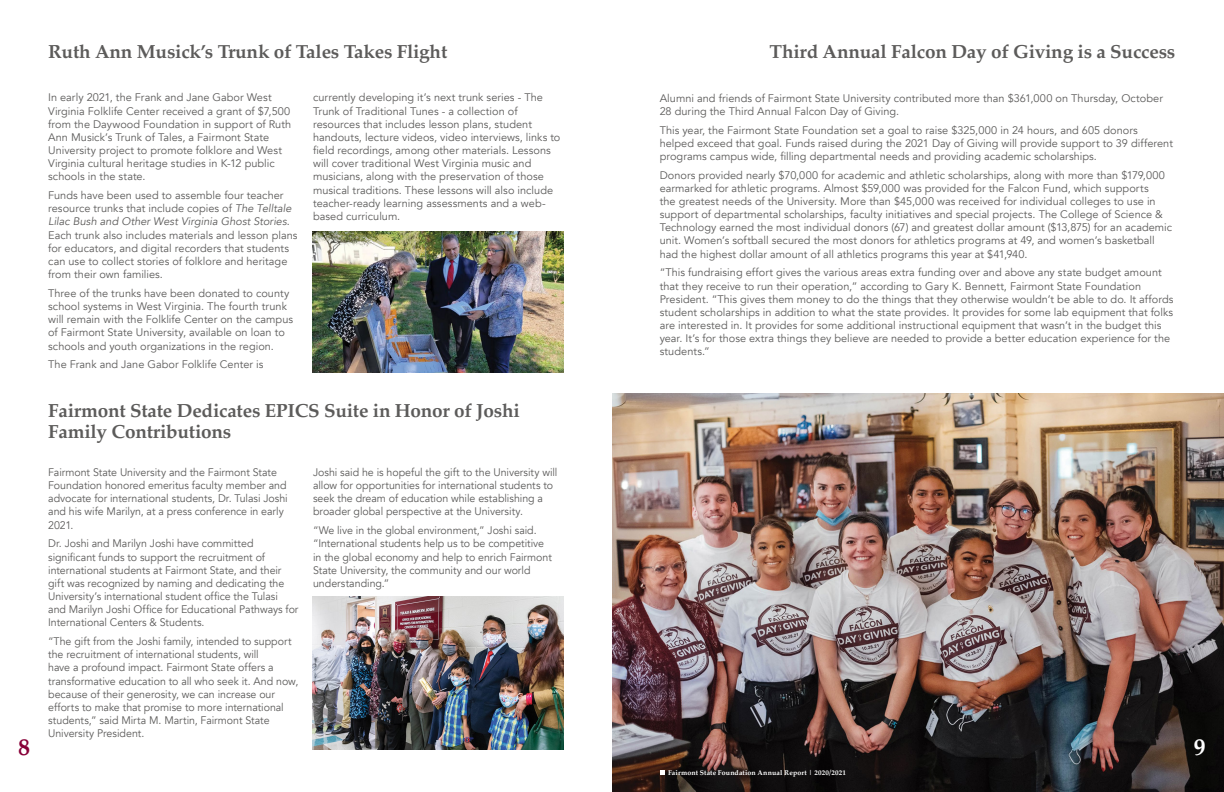
<style>
.page{position:relative;width:1224px;height:792px;background:#fff}
.page>*{position:absolute;margin:0;border:0;box-sizing:border-box;transform-origin:0 0}
.t1{font:700 23.9px "Palatino";color:#fff}
.t2{font:700 23.9px "Palatino";color:#880038}
.t3{font:700 18.9px/20.9px "Palatino";letter-spacing:-.01em;color:#5c5b5a}
.t4{font:11px/13.2px "Avenir";color:#5c5b5a}
.t5{font:700 7px "Palatino";letter-spacing:.02em;color:#fff}
.s1{font-style:italic}
</style>
<div class="page">
<img style="left:612px;top:393px;width:612px;height:399px">
<svg style="left:660px;top:770px;width:5px;height:4px"></svg>
<img style="left:313px;top:597px;width:251px;height:152px">
<img style="left:313px;top:231px;width:251px;height:141px">
<h1 class="t2" style="left:18px;top:726px;width:13px">8</h1>
<h2 class="t3" style="left:48px;top:41px;width:401px">Ruth Ann Musick’s Trunk of Tales Takes Flight</h2>
<p class="t4" style="left:48px;top:91px;width:245px">In early 2021, the Frank and Jane Gabor West Virginia Folklife Center received a grant of $7,500 from the Daywood Foundation in support of Ruth Ann Musick’s Trunk of Tales, a Fairmont State University project to promote folklore and West Virginia cultural heritage studies in K-12 public schools in the state.</p>
<p class="t4" style="left:48px;top:189px;width:251px">Funds have been used to assemble four teacher resource trunks that include copies of <span class="s1">The Telltale Lilac Bush and Other West Virginia Ghost Stories</span>.<br>Each trunk also includes materials and lesson plans for educators, and digital recorders that students can use to collect stories of folklore and heritage from their own families.</p>
<p class="t4" style="left:48px;top:287px;width:247px">Three of the trunks have been donated to county school systems in West Virginia. The fourth trunk will remain with the Folklife Center on the campus of Fairmont State University, available on loan to schools and youth organizations in the region.</p>
<p class="t4" style="left:48px;top:358px;width:217px">The Frank and Jane Gabor Folklife Center is</p>
<p class="t4" style="left:313px;top:91px;width:249px">currently developing it’s next trunk series - The Trunk of Traditional Tunes - a collection of resources that includes lesson plans, student handouts, lecture videos, video interviews, links to field recordings, among other materials. Lessons will cover traditional West Virginia music and musicians, along with the preservation of those musical traditions. These lessons will also include teacher-ready learning assessments and a web&shy;based curriculum.</p>
<h2 class="t3" style="left:48px;top:400px;width:473px">Fairmont State Dedicates EPICS Suite in Honor of Joshi<br>Family Contributions</h2>
<p class="t4" style="left:48px;top:466px;width:241px">Fairmont State University and the Fairmont State Foundation honored emeritus faculty member and advocate for international students, Dr. Tulasi Joshi and his wife Marilyn, at a press conference in early 2021.</p>
<p class="t4" style="left:48px;top:537px;width:252px">Dr. Joshi and Marilyn Joshi have committed significant funds to support the recruitment of international students at Fairmont State, and their gift was recognized by naming and dedicating the University’s international student office the Tulasi and Marilyn Joshi Office for Educational Pathways for International Centers &amp; Students.</p>
<p class="t4" style="left:48px;top:635px;width:252px">“The gift from the Joshi family, intended to support the recruitment of international students, will<br>have a profound impact. Fairmont State offers a transformative education to all who seek it. And now, because of their generosity, we can increase our efforts to make that promise to more international students,” said Mirta M. Martin, Fairmont State University President.</p>
<p class="t4" style="left:313px;top:466px;width:246px">Joshi said he is hopeful the gift to the University will allow for opportunities for international students to seek the dream of education while establishing a broader global perspective at the University.</p>
<p class="t4" style="left:313px;top:524px;width:240px">“We live in the global environment,” Joshi said. “International students help us to be competitive in the global economy and help to enrich Fairmont State University, the community and our world understanding.”</p>
<h2 class="t3" style="left:770px;top:41px;width:407px">Third Annual Falcon Day of Giving is a Success</h2>
<p class="t4" style="left:660px;top:91px;width:505px">Alumni and friends of Fairmont State University contributed more than $361,000 on Thursday, October<br>28 during the Third Annual Falcon Day of Giving.</p>
<p class="t4" style="left:660px;top:123px;width:515px">This year, the Fairmont State Foundation set a goal to raise $325,000 in 24 hours, and 605 donors helped exceed that goal. Funds raised during the 2021 Day of Giving will provide support to 39 different programs campus wide, filling departmental needs and providing academic scholarships.</p>
<p class="t4" style="left:660px;top:169px;width:514px">Donors provided nearly $70,000 for academic and athletic scholarships, along with more than $179,000 earmarked for athletic programs. Almost $59,000 was provided for the Falcon Fund, which supports<br>the greatest needs of the University. More than $45,000 was received for individual colleges to use in support of departmental scholarships, faculty initiatives and special projects. The College of Science &amp; Technology earned the most individual donors (67) and greatest dollar amount ($13,875) for an academic unit. Women’s softball secured the most donors for athletics programs at 49, and women’s basketball had the highest dollar amount of all athletics programs this year at $41,940.</p>
<p class="t4" style="left:660px;top:266px;width:515px">“This fundraising effort gives the various areas extra funding over and above any state budget amount that they receive to run their operation,” according to Gary K. Bennett, Fairmont State Foundation President. “This gives them money to do the things that they otherwise wouldn’t be able to do. It affords student scholarships in addition to what the state provides. It provides for some lab equipment that folks are interested in. It provides for some additional instructional equipment that wasn’t in the budget this year. It’s for those extra things they believe are needed to provide a better education experience for the students.”</p>
<p class="t5" style="left:668px;top:767px;width:180px">Fairmont State Foundation Annual Report | 2020/2021</p>
<h1 class="t1" style="left:1194px;top:726px;width:13px">9</h1>
</div>
